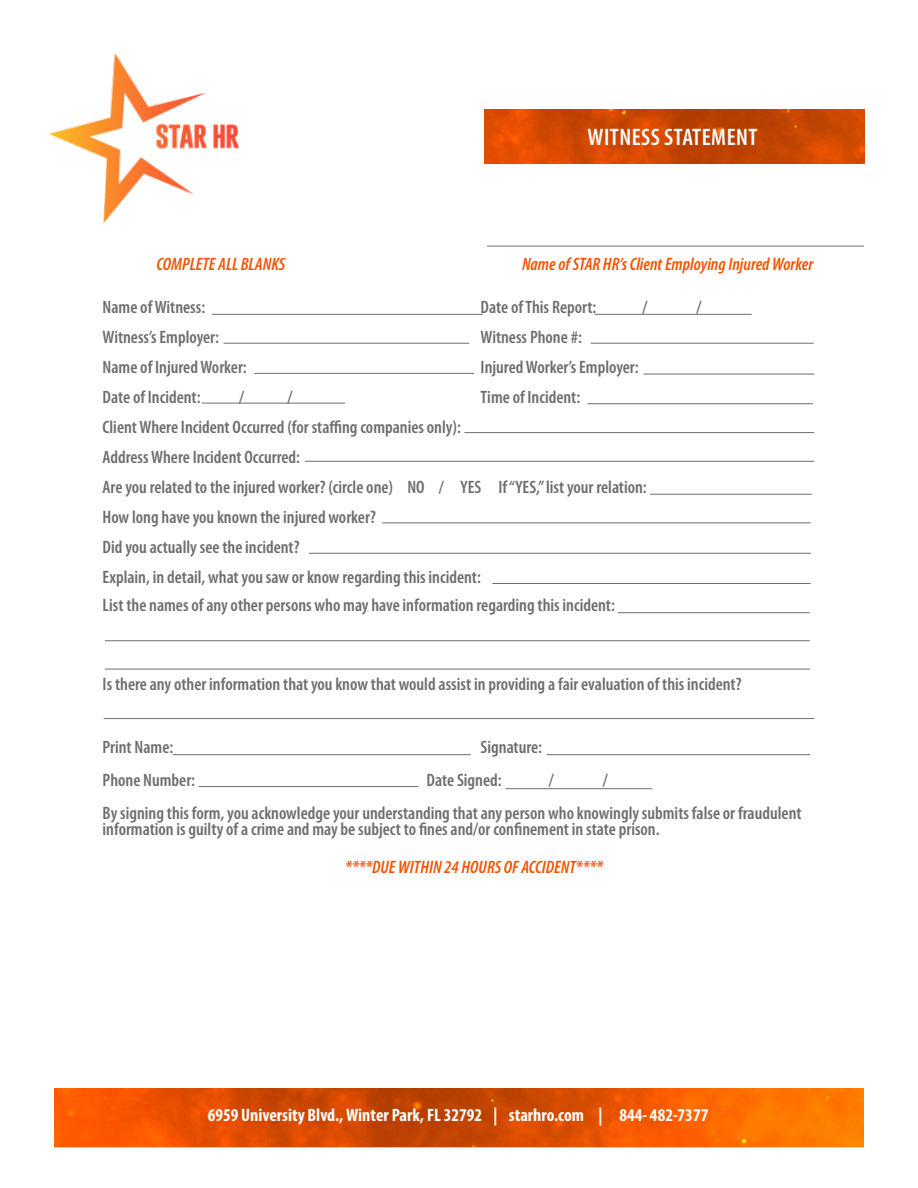
<style>
.page{position:relative;width:918px;height:1188px;background:#fff}
.page>*{position:absolute;margin:0;border:0;box-sizing:border-box;transform-origin:0 0}
.t1{font:600 condensed 24px "Myriad Pro";letter-spacing:.02em;color:#fff}
.t2{font:600 condensed 18px "Myriad Pro";color:#6c6d70}
.t3{font:italic 600 condensed 18px "Myriad Pro";color:#f45200}
.t4{font:700 condensed 18px "Myriad Pro";color:#fff}
</style>
<div class="page">
<img style="left:50px;top:54px;width:189px;height:169px">
<img style="left:484px;top:109px;width:381px;height:54px">
<img style="left:54px;top:1089px;width:810px;height:59px">
<hr style="left:212px;top:314px;width:271px;height:1px;background:#6c6d70">
<hr style="left:254px;top:373px;width:220px;height:1px;background:#6c6d70">
<hr style="left:199px;top:786px;width:219px;height:1px;background:#6c6d70">
<hr style="left:487px;top:246px;width:377px;height:1px;background:#6c6d70">
<hr style="left:224px;top:343px;width:245px;height:1px;background:#6c6d70">
<hr style="left:382px;top:523px;width:429px;height:1px;background:#6c6d70">
<hr style="left:309px;top:553px;width:502px;height:1px;background:#6c6d70">
<hr style="left:492px;top:583px;width:319px;height:1px;background:#6c6d70">
<hr style="left:202px;top:403px;width:143px;height:1px;background:#6c6d70">
<hr style="left:305px;top:461px;width:509px;height:1px;background:#6c6d70">
<hr style="left:591px;top:343px;width:223px;height:1px;background:#6c6d70">
<hr style="left:104px;top:718px;width:710px;height:1px;background:#6c6d70">
<hr style="left:173px;top:754px;width:298px;height:1px;background:#6c6d70">
<hr style="left:546px;top:754px;width:264px;height:1px;background:#6c6d70">
<hr style="left:505px;top:788px;width:147px;height:1px;background:#6c6d70">
<hr style="left:594px;top:314px;width:158px;height:1px;background:#6c6d70">
<hr style="left:643px;top:374px;width:171px;height:1px;background:#6c6d70">
<hr style="left:588px;top:403px;width:225px;height:1px;background:#6c6d70">
<hr style="left:650px;top:494px;width:162px;height:1px;background:#6c6d70">
<hr style="left:464px;top:432px;width:350px;height:1px;background:#6c6d70">
<hr style="left:618px;top:612px;width:192px;height:1px;background:#6c6d70">
<hr style="left:105px;top:640px;width:705px;height:1px;background:#6c6d70">
<hr style="left:105px;top:669px;width:705px;height:1px;background:#6c6d70">
<p class="t1" style="left:588px;top:123px;width:171px">WITNESS STATEMENT</p>
<p class="t3" style="left:157px;top:253px;width:130px">COMPLETE ALL BLANKS</p>
<p class="t3" style="left:522px;top:253px;width:293px">Name of STAR HR’s Client Employing Injured Worker</p>
<p class="t2" style="left:103px;top:296px;width:104px">Name of Witness:</p>
<p class="t2" style="left:481px;top:296px;width:117px">Date of This Report:</p>
<p class="t2" style="left:643px;top:296px;width:7px">/</p>
<p class="t2" style="left:697px;top:296px;width:7px">/</p>
<p class="t2" style="left:103px;top:326px;width:118px">Witness’s Employer:</p>
<p class="t2" style="left:481px;top:326px;width:103px">Witness Phone #:</p>
<p class="t2" style="left:103px;top:356px;width:146px">Name of Injured Worker:</p>
<p class="t2" style="left:481px;top:356px;width:160px">Injured Worker’s Employer:</p>
<p class="t2" style="left:103px;top:386px;width:100px">Date of Incident:</p>
<p class="t2" style="left:239px;top:386px;width:7px">/</p>
<p class="t2" style="left:287px;top:386px;width:7px">/</p>
<p class="t2" style="left:481px;top:386px;width:101px">Time of Incident:</p>
<p class="t2" style="left:103px;top:416px;width:360px">Client Where Incident Occurred (for staffing companies only):</p>
<p class="t2" style="left:103px;top:446px;width:199px">Address Where Incident Occurred:</p>
<p class="t2" style="left:103px;top:476px;width:546px">Are you related to the injured worker? (circle one) NO / YES If “YES,” list your relation:</p>
<p class="t2" style="left:103px;top:506px;width:275px">How long have you known the injured worker?</p>
<p class="t2" style="left:103px;top:536px;width:198px">Did you actually see the incident?</p>
<p class="t2" style="left:103px;top:566px;width:380px">Explain, in detail, what you saw or know regarding this incident:</p>
<p class="t2" style="left:103px;top:594px;width:514px">List the names of any other persons who may have information regarding this incident:</p>
<p class="t2" style="left:103px;top:673px;width:640px">Is there any other information that you know that would assist in providing a fair evaluation of this incident?</p>
<p class="t2" style="left:103px;top:736px;width:72px">Print Name:</p>
<p class="t2" style="left:481px;top:736px;width:63px">Signature:</p>
<p class="t2" style="left:103px;top:769px;width:94px">Phone Number:</p>
<p class="t2" style="left:427px;top:769px;width:77px">Date Signed:</p>
<p class="t2" style="left:549px;top:769px;width:7px">/</p>
<p class="t2" style="left:603px;top:769px;width:7px">/</p>
<p class="t2" style="left:103px;top:802px;width:700px">By signing this form, you acknowledge your understanding that any person who knowingly submits false or fraudulent</p>
<p class="t2" style="left:103px;top:818px;width:559px">information is guilty of a crime and may be subject to fines and/or confinement in state prison.</p>
<p class="t3" style="left:345px;top:856px;width:259px">****DUE WITHIN 24 HOURS OF ACCIDENT****</p>
<p class="t4" style="left:208px;top:1103px;width:502px">6959 University Blvd., Winter Park, FL 32792 | starhro.com | 844- 482-7377</p>
</div>
